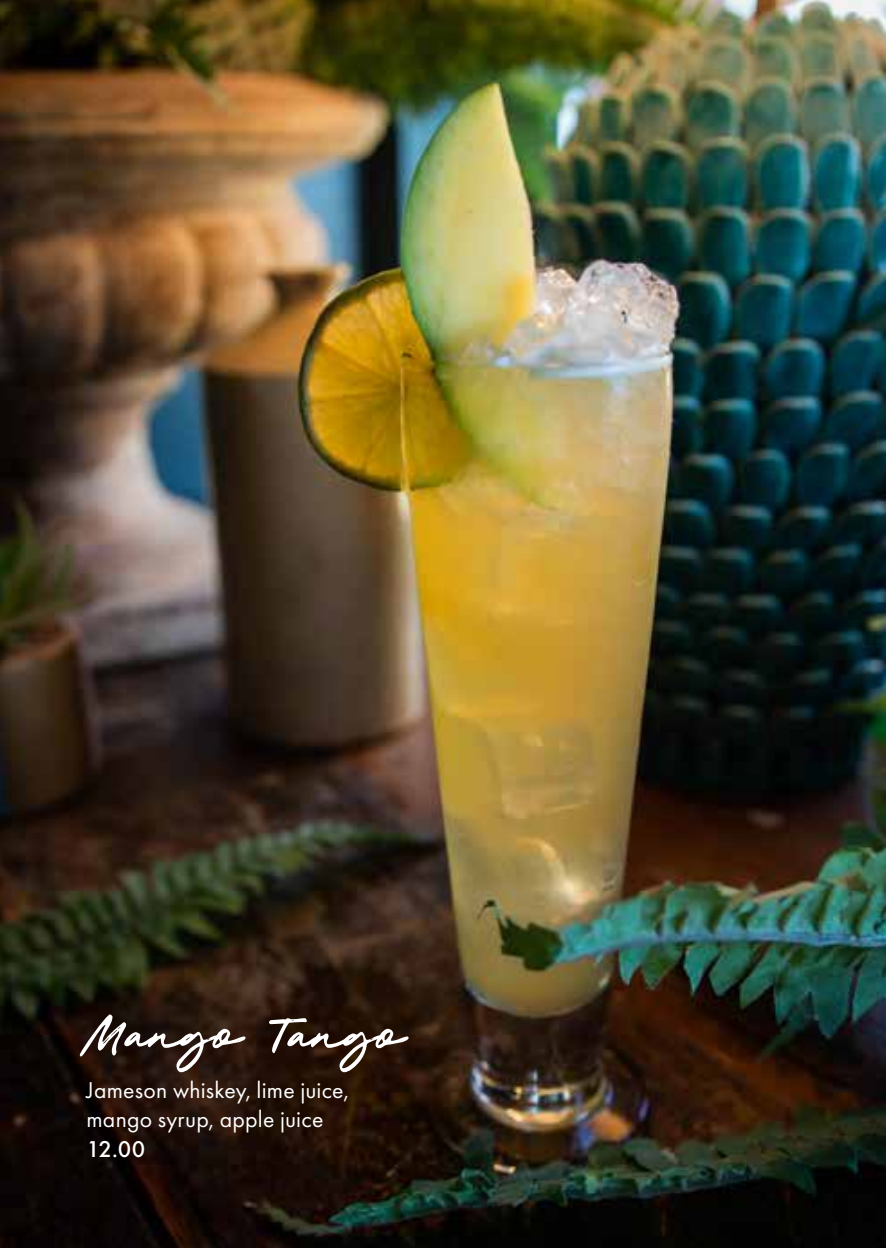
<style>
.page{position:relative;width:886px;height:1248px;background:#fff}
.page>*{position:absolute;margin:0;border:0;box-sizing:border-box;transform-origin:0 0}
.t1{font:50px "Magnolia Cora Smooth Script";letter-spacing:.005em;color:#fff}
.t2{font:23.75px/28.8px "Futura PT";letter-spacing:.01em;color:#fff}
.t3{font:500 23.75px "Futura PT";color:#fff}
</style>
<div class="page">
<img style="left:0;top:0;width:886px;height:1247px">
<h1 class="t1" style="left:86px;top:999px;width:322px">Mango Tango</h1>
<p class="t2" style="left:86px;top:1075px;width:264px">Jameson whiskey, lime juice, mango syrup, apple juice</p>
<p class="t3" style="left:86px;top:1134px;width:60px">12.00</p>
</div>
